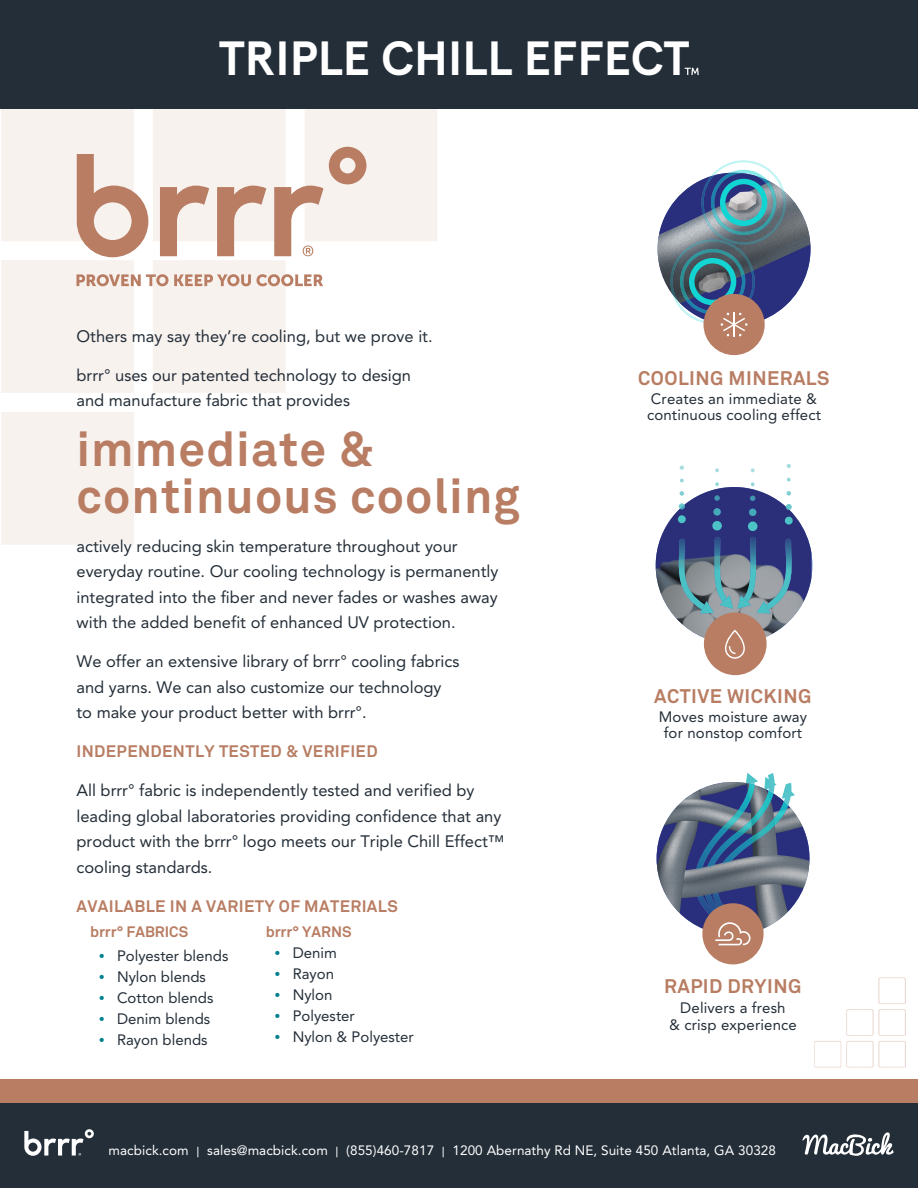
<style>
.page{position:relative;width:918px;height:1188px;background:#fff}
.page>*{position:absolute;margin:0;border:0;box-sizing:border-box;transform-origin:0 0}
.t1{font:700 48px/46.5px "Akkurat";letter-spacing:.025em;color:#b87d63}
.t2{font:700 48px "Apercu";letter-spacing:-.01em;color:#fff}
.t3{font:700 19.5px "Akkurat";letter-spacing:.025em;color:#b87d63}
.t4{font:16.5px/25.5px "Avenir";color:#242e38}
.t5{font:700 16.5px "Akkurat";letter-spacing:.025em;color:#b87d63}
.t6{font:15px/16.5px "Avenir";letter-spacing:.01em;color:#242e38;text-align:center}
.t7{font:700 15px "Akkurat";color:#b87d63}
.t8{font:13.5px "Avenir";letter-spacing:.005em;color:#fff}
.s1{font-family:"Franklin Gothic URW Boo";color:#00818d}
</style>
<div class="page">
<svg style="left:1px;top:108px;width:436px;height:437px;fill:#f8f2ef"></svg>
<div style="left:0;top:0;width:918px;height:108px;background:#242e38"></div>
<svg style="left:685px;top:68px;width:14px;height:7px"></svg>
<svg style="left:77px;top:154px;width:71px;height:103px"></svg>
<svg style="left:160px;top:186px;width:49px;height:70px"></svg>
<svg style="left:217px;top:186px;width:49px;height:70px"></svg>
<svg style="left:274px;top:147px;width:92px;height:109px"></svg>
<svg style="left:76px;top:274px;width:247px;height:12px"></svg>
<svg style="left:746px;top:773px;width:12px;height:9px"></svg>
<div style="left:704px;top:294px;width:61px;height:61px;background:#b87d63;border-radius:50%"></div>
<svg style="left:658px;top:160px;width:153px;height:177px"></svg>
<svg style="left:656px;top:487px;width:156px;height:157px;background:#585d84"></svg>
<img style="left:656px;top:487px;width:78px;height:78px">
<div style="left:785px;top:517px;width:8px;height:8px;background:#4cc3c7;border-radius:50%"></div>
<svg style="left:786px;top:504px;width:6px;height:6px"></svg>
<svg style="left:786px;top:491px;width:5px;height:5px"></svg>
<svg style="left:787px;top:478px;width:4px;height:4px"></svg>
<svg style="left:787px;top:464px;width:4px;height:4px"></svg>
<div style="left:748px;top:522px;width:9px;height:9px;background:#4cc3c7;border-radius:50%"></div>
<svg style="left:749px;top:509px;width:8px;height:7px"></svg>
<svg style="left:750px;top:496px;width:6px;height:5px"></svg>
<svg style="left:751px;top:482px;width:4px;height:4px"></svg>
<svg style="left:751px;top:468px;width:4px;height:4px"></svg>
<div style="left:678px;top:515px;width:8px;height:8px;background:#4cc3c7;border-radius:50%"></div>
<svg style="left:679px;top:503px;width:6px;height:6px"></svg>
<svg style="left:679px;top:491px;width:5px;height:5px"></svg>
<svg style="left:680px;top:479px;width:4px;height:3px"></svg>
<svg style="left:680px;top:465px;width:4px;height:5px"></svg>
<div style="left:712px;top:521px;width:10px;height:10px;background:#4cc3c7;border-radius:50%"></div>
<svg style="left:713px;top:508px;width:8px;height:8px"></svg>
<svg style="left:714px;top:495px;width:6px;height:6px"></svg>
<svg style="left:715px;top:482px;width:4px;height:4px"></svg>
<svg style="left:715px;top:468px;width:4px;height:4px"></svg>
<img style="left:766px;top:539px;width:27px;height:71px">
<img style="left:757px;top:601px;width:14px;height:12px">
<img style="left:744px;top:537px;width:13px;height:65px">
<img style="left:737px;top:595px;width:14px;height:14px">
<img style="left:679px;top:539px;width:26px;height:71px">
<img style="left:700px;top:601px;width:14px;height:12px">
<img style="left:714px;top:537px;width:13px;height:65px">
<img style="left:720px;top:595px;width:13px;height:14px">
<div style="left:704px;top:612px;width:63px;height:63px;background:#b87d63;border-radius:50%"></div>
<svg style="left:725px;top:630px;width:20px;height:29px"></svg>
<img style="left:657px;top:782px;width:153px;height:147px">
<img style="left:696px;top:784px;width:59px;height:142px">
<img style="left:705px;top:791px;width:68px;height:128px">
<svg style="left:764px;top:773px;width:31px;height:32px"></svg>
<img style="left:713px;top:801px;width:75px;height:115px">
<div style="left:702px;top:903px;width:62px;height:61px;background:#b87d63;border-radius:50%"></div>
<svg style="left:715px;top:922px;width:36px;height:23px"></svg>
<div style="left:0;top:1080px;width:918px;height:108px;background:#242e38"></div>
<div style="left:0;top:1080px;width:918px;height:23px;background:#b87d63"></div>
<svg style="left:24px;top:1129px;width:70px;height:27px"></svg>
<svg style="left:802px;top:1132px;width:92px;height:24px"></svg>
<svg style="left:814px;top:977px;width:92px;height:91px"></svg>
<h1 class="t2" style="left:219px;top:29px;width:472px">TRIPLE CHILL EFFECT</h1>
<p class="t4" style="left:76px;top:323px;width:358px">Others may say they’re cooling, but we prove it.</p>
<p class="t4" style="left:76px;top:363px;width:336px">brrr° uses our patented technology to design and manufacture fabric that provides</p>
<h1 class="t1" style="left:76px;top:427px;width:445px">immediate &amp; continuous cooling</h1>
<p class="t4" style="left:76px;top:533px;width:423px">actively reducing skin temperature throughout your everyday routine. Our cooling technology is permanently integrated into the fiber and never fades or washes away with the added benefit of enhanced UV protection.</p>
<p class="t4" style="left:76px;top:649px;width:384px">We offer an extensive library of brrr° cooling fabrics and yarns. We can also customize our technology to make your product better with brrr°.</p>
<p class="t5" style="left:76px;top:741px;width:303px">INDEPENDENTLY TESTED &amp; VERIFIED</p>
<p class="t4" style="left:76px;top:778px;width:429px">All brrr° fabric is independently tested and verified by leading global laboratories providing confidence that any product with the brrr° logo meets our Triple Chill Effect™ cooling standards.</p>
<p class="t5" style="left:76px;top:896px;width:323px">AVAILABLE IN A VARIETY OF MATERIALS</p>
<p class="t7" style="left:90px;top:922px;width:100px">brrr° FABRICS</p>
<p class="t6" style="left:97px;top:947px;width:133px"><span class="s1">•</span> Polyester blends</p>
<p class="t6" style="left:97px;top:968px;width:111px"><span class="s1">•</span> Nylon blends</p>
<p class="t6" style="left:97px;top:989px;width:118px"><span class="s1">•</span> Cotton blends</p>
<p class="t6" style="left:97px;top:1010px;width:115px"><span class="s1">•</span> Denim blends</p>
<p class="t6" style="left:97px;top:1031px;width:112px"><span class="s1">•</span> Rayon blends</p>
<p class="t7" style="left:266px;top:922px;width:87px">brrr° YARNS</p>
<p class="t6" style="left:272px;top:944px;width:66px"><span class="s1">•</span> Denim</p>
<p class="t6" style="left:272px;top:965px;width:63px"><span class="s1">•</span> Rayon</p>
<p class="t6" style="left:272px;top:986px;width:61px"><span class="s1">•</span> Nylon</p>
<p class="t6" style="left:272px;top:1007px;width:84px"><span class="s1">•</span> Polyester</p>
<p class="t6" style="left:272px;top:1028px;width:143px"><span class="s1">•</span> Nylon &amp; Polyester</p>
<p class="t3" style="left:638px;top:366px;width:193px">COOLING MINERALS</p>
<p class="t6" style="left:647px;top:390px;width:176px;text-align:left">Creates an immediate &amp; continuous cooling effect</p>
<p class="t3" style="left:654px;top:684px;width:159px">ACTIVE WICKING</p>
<p class="t6" style="left:659px;top:708px;width:150px">Moves moisture away for nonstop comfort</p>
<p class="t3" style="left:664px;top:974px;width:139px">RAPID DRYING</p>
<p class="t6" style="left:669px;top:1000px;width:129px">Delivers a fresh<br>&amp; crisp experience</p>
<p class="t8" style="left:109px;top:1143px;width:669px">macbick.com | sales@macbick.com | (855)460-7817 | 1200 Abernathy Rd NE, Suite 450 Atlanta, GA 30328</p>
</div>
